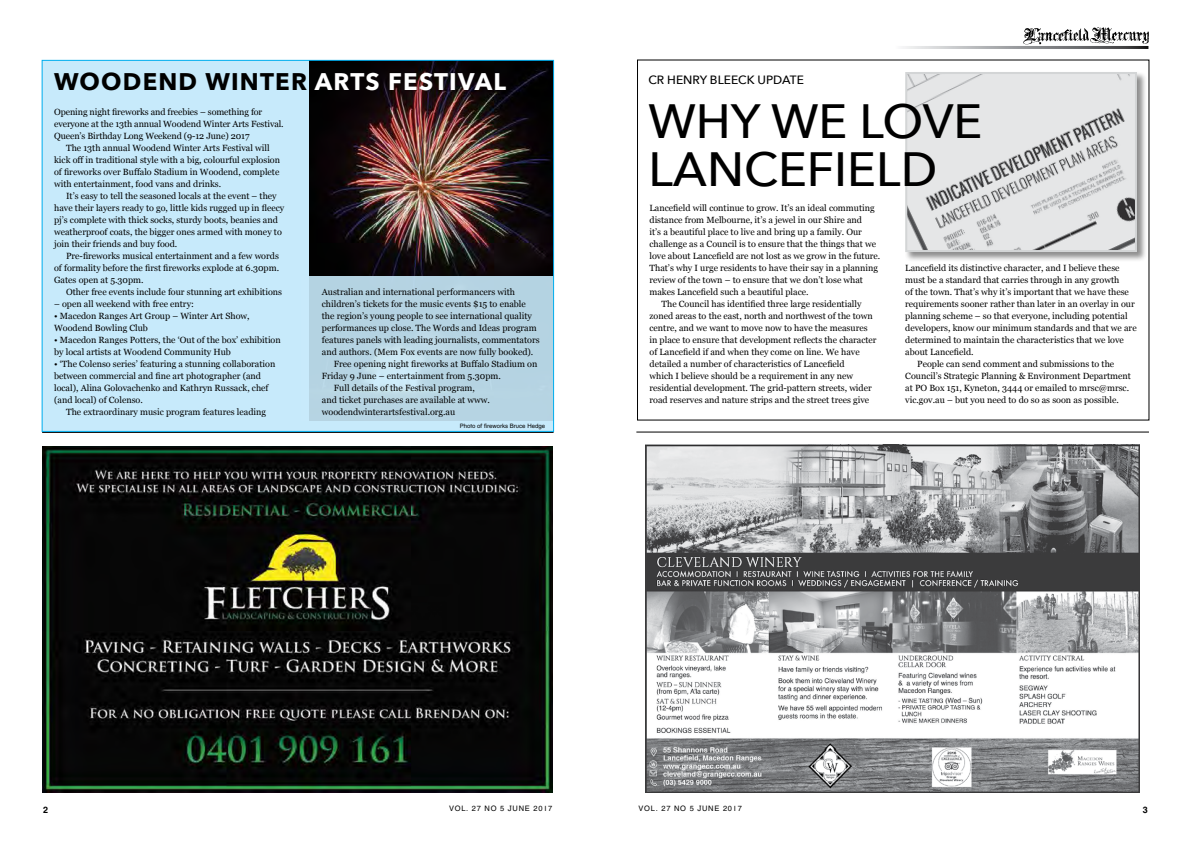
<style>
.page{position:relative;width:1191px;height:842px;background:#fff}
.page>*{position:absolute;margin:0;border:0;box-sizing:border-box;transform-origin:0 0}
.t1{font:500 48px/48px "Avenir Next";color:#000}
.t2{font:700 24px "Avenir Next";letter-spacing:.05em;color:#000}
.t3{font:500 12px "Avenir Next";color:#000}
.t4{font:9px/12px "Georgia";color:#000}
.t5{font:700 9px "Helvetica Textbook";color:#000}
.t6{font:7.5px "Helvetica Textbook";letter-spacing:.1em;color:#000}
.t7{font:6px "Helvetica Textbook";color:#000}
.s1{color:#fff}
</style>
<div class="page">
<div style="left:904px;top:72px;width:243px;height:190px;background:#000;opacity:.45"></div>
<img style="left:908px;top:75px;width:226px;height:174px">
<div style="left:905px;top:72px;width:232px;height:180px;border:2px solid #d3d5d6"></div>
<img style="left:646px;top:445px;width:494px;height:348px">
<hr style="left:636px;top:432px;width:513px;height:1px;background:#000">
<img style="left:1024px;top:27px;width:125px;height:20px">
<hr style="left:893px;top:46px;width:255px;height:3px;background:#fff">
<div style="left:42px;top:60px;width:511px;height:372px;background:#c7eafb"></div>
<img style="left:310px;top:62px;width:242px;height:214px">
<div style="left:309px;top:276px;width:243px;height:144px;background:#b6d4e3"></div>
<img style="left:42px;top:447px;width:510px;height:345px">
<hr style="left:42px;top:432px;width:511px;height:1px;background:#000">
<h2 class="t2" style="left:54px;top:67px;width:453px">WOODEND WINTER <span class="s1">ARTS FESTIVAL</span></h2>
<p class="t4" style="left:54px;top:106px;width:210px">Opening night fireworks and freebies – something for</p>
<p class="t4" style="left:54px;top:118px;width:231px">everyone at the 13th annual Woodend Winter Arts Festival.</p>
<p class="t4" style="left:54px;top:130px;width:197px">Queen’s Birthday Long Weekend (9-12 June) 2017</p>
<p class="t4" style="left:66px;top:142px;width:205px">The 13th annual Woodend Winter Arts Festival will</p>
<p class="t4" style="left:54px;top:154px;width:227px">kick off in traditional style with a big, colourful explosion</p>
<p class="t4" style="left:54px;top:166px;width:227px">of fireworks over Buffalo Stadium in Woodend, complete</p>
<p class="t4" style="left:54px;top:178px;width:168px">with entertainment, food vans and drinks.</p>
<p class="t4" style="left:66px;top:190px;width:212px">It’s easy to tell the seasoned locals at the event – they</p>
<p class="t4" style="left:54px;top:202px;width:232px">have their layers ready to go, little kids rugged up in fleecy</p>
<p class="t4" style="left:54px;top:214px;width:225px">pj’s complete with thick socks, sturdy boots, beanies and</p>
<p class="t4" style="left:54px;top:226px;width:229px">weatherproof coats, the bigger ones armed with money to</p>
<p class="t4" style="left:54px;top:238px;width:125px">join their friends and buy food.</p>
<p class="t4" style="left:66px;top:250px;width:214px">Pre-fireworks musical entertainment and a few words</p>
<p class="t4" style="left:54px;top:262px;width:226px">of formality before the first fireworks explode at 6.30pm.</p>
<p class="t4" style="left:54px;top:274px;width:91px">Gates open at 5.30pm.</p>
<p class="t4" style="left:66px;top:286px;width:217px">Other free events include four stunning art exhibitions</p>
<p class="t4" style="left:54px;top:298px;width:141px">– open all weekend with free entry:</p>
<p class="t4" style="left:54px;top:310px;width:197px">• Macedon Ranges Art Group – Winter Art Show,<br>Woodend Bowling Club</p>
<p class="t4" style="left:54px;top:334px;width:228px">• Macedon Ranges Potters, the ‘Out of the box’ exhibition by local artists at Woodend Community Hub</p>
<p class="t4" style="left:54px;top:358px;width:223px">• ‘The Colenso series’ featuring a stunning collaboration between commercial and fine art photographer (and local), Alina Golovachenko and Kathryn Russack, chef (and local) of Colenso.</p>
<p class="t4" style="left:66px;top:406px;width:201px">The extraordinary music program features leading</p>
<p class="t4" style="left:322px;top:286px;width:195px">Australian and international performancers with</p>
<p class="t4" style="left:322px;top:298px;width:205px">children’s tickets for the music events $15 to enable</p>
<p class="t4" style="left:322px;top:310px;width:211px">the region’s young people to see international quality</p>
<p class="t4" style="left:322px;top:322px;width:216px">performances up close. The Words and Ideas program</p>
<p class="t4" style="left:322px;top:334px;width:219px">features panels with leading journalists, commentators</p>
<p class="t4" style="left:322px;top:346px;width:213px">and authors. (Mem Fox events are now fully booked).</p>
<p class="t4" style="left:334px;top:358px;width:205px">Free opening night fireworks at Buffalo Stadium on</p>
<p class="t4" style="left:322px;top:370px;width:180px">Friday 9 June – entertainment from 5.30pm.</p>
<p class="t4" style="left:334px;top:382px;width:143px">Full details of the Festival program,</p>
<p class="t4" style="left:322px;top:394px;width:169px">and ticket purchases are available at www.</p>
<p class="t4" style="left:322px;top:406px;width:135px">woodendwinterartsfestival.org.au</p>
<p class="t7" style="left:460px;top:422px;width:87px">Photo of fireworks Bruce Hedge</p>
<h3 class="t3" style="left:648px;top:73px;width:157px">CR HENRY BLEECK UPDATE</h3>
<h1 class="t1" style="left:648px;top:97px;width:335px">WHY WE LOVE<br>LANCEFIELD</h1>
<p class="t4" style="left:649px;top:201px;width:227px">Lancefield will continue to grow. It’s an ideal commuting</p>
<p class="t4" style="left:649px;top:213px;width:214px">distance from Melbourne, it’s a jewel in our Shire and</p>
<p class="t4" style="left:649px;top:225px;width:214px">it’s a beautiful place to live and bring up a family. Our</p>
<p class="t4" style="left:649px;top:237px;width:228px">challenge as a Council is to ensure that the things that we</p>
<p class="t4" style="left:649px;top:249px;width:232px">love about Lancefield are not lost as we grow in the future.</p>
<p class="t4" style="left:649px;top:261px;width:230px">That’s why I urge residents to have their say in a planning</p>
<p class="t4" style="left:649px;top:273px;width:215px">review of the town – to ensure that we don’t lose what</p>
<p class="t4" style="left:649px;top:285px;width:160px">makes Lancefield such a beautiful place.</p>
<p class="t4" style="left:661px;top:297px;width:201px">The Council has identified three large residentially</p>
<p class="t4" style="left:649px;top:309px;width:225px">zoned areas to the east, north and northwest of the town</p>
<p class="t4" style="left:649px;top:321px;width:220px">centre, and we want to move now to have the measures</p>
<p class="t4" style="left:649px;top:333px;width:229px">in place to ensure that development reflects the character</p>
<p class="t4" style="left:649px;top:345px;width:212px">of Lancefield if and when they come on line. We have</p>
<p class="t4" style="left:649px;top:357px;width:197px">detailed a number of characteristics of Lancefield</p>
<p class="t4" style="left:649px;top:369px;width:205px">which I believe should be a requirement in any new</p>
<p class="t4" style="left:649px;top:381px;width:224px">residential development. The grid-pattern streets, wider</p>
<p class="t4" style="left:649px;top:393px;width:221px">road reserves and nature strips and the street trees give</p>
<p class="t4" style="left:905px;top:261px;width:216px">Lancefield its distinctive character, and I believe these</p>
<p class="t4" style="left:905px;top:273px;width:216px">must be a standard that carries through in any growth</p>
<p class="t4" style="left:905px;top:285px;width:225px">of the town. That’s why it’s important that we have these</p>
<p class="t4" style="left:905px;top:297px;width:231px">requirements sooner rather than later in an overlay in our</p>
<p class="t4" style="left:905px;top:309px;width:224px">planning scheme – so that everyone, including potential</p>
<p class="t4" style="left:905px;top:321px;width:233px">developers, know our minimum standards and that we are</p>
<p class="t4" style="left:905px;top:333px;width:220px">determined to maintain the characteristics that we love</p>
<p class="t4" style="left:905px;top:345px;width:70px">about Lancefield.</p>
<p class="t4" style="left:917px;top:357px;width:198px">People can send comment and submissions to the</p>
<p class="t4" style="left:905px;top:369px;width:227px">Council’s Strategic Planning &amp; Environment Department</p>
<p class="t4" style="left:905px;top:381px;width:225px">at PO Box 151, Kyneton, 3444 or emailed to mrsc@mrsc.</p>
<p class="t4" style="left:905px;top:393px;width:215px">vic.gov.au – but you need to do so as soon as possible.</p>
<p class="t5" style="left:43px;top:804px;width:7px">2</p>
<p class="t6" style="left:449px;top:804px;width:105px">VOL. 27 NO 5 jun e 2017</p>
<p class="t6" style="left:638px;top:804px;width:105px">VOL. 27 NO 5 jun e 2017</p>
<p class="t5" style="left:1143px;top:804px;width:7px">3</p>
</div>
